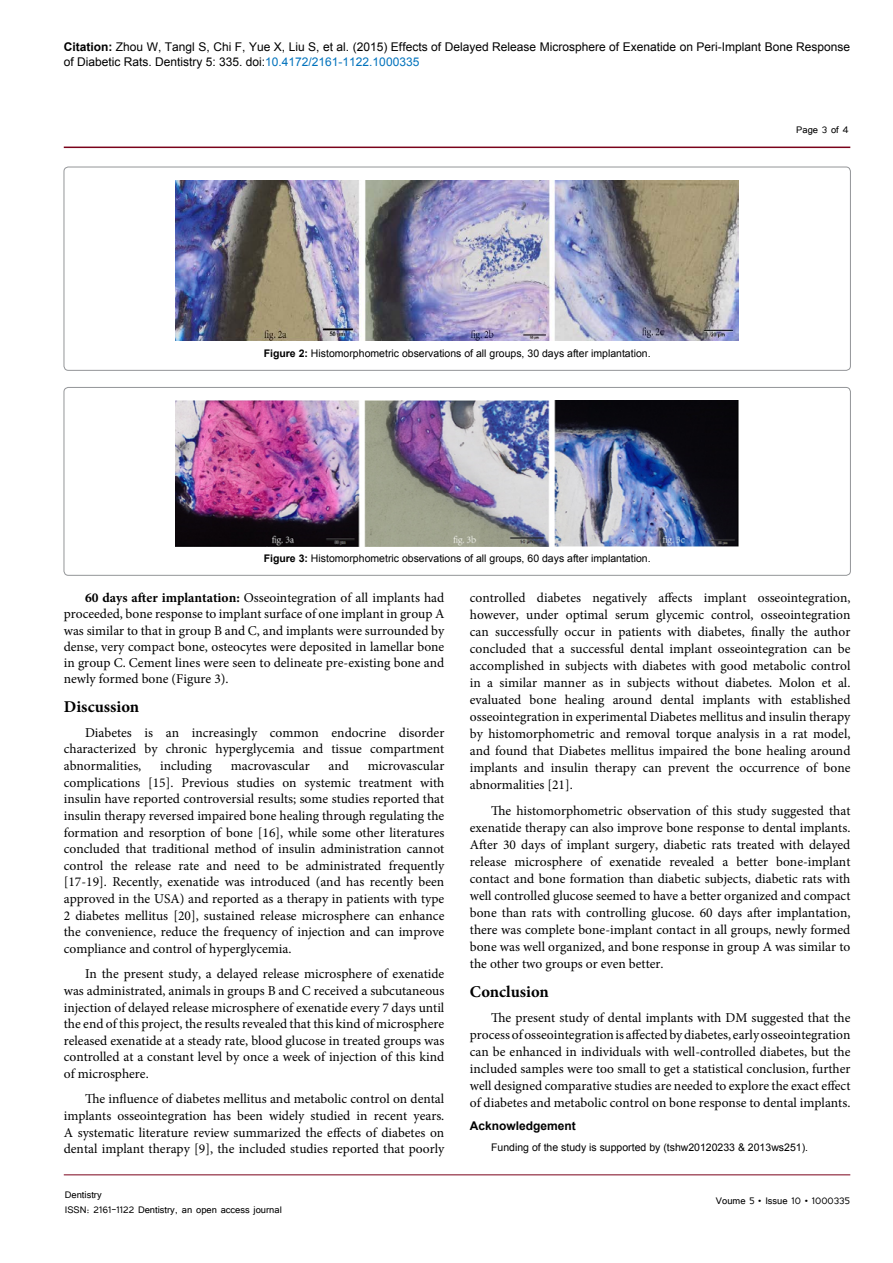
<style>
.page{position:relative;width:893px;height:1263px;background:#fff}
.page>*{position:absolute;margin:0;border:0;box-sizing:border-box;transform-origin:0 0}
.t1{font:700 16.5px "Minion Pro";color:#000}
.t2{font:13.5px/17px "Minion Pro";color:#000;text-align:justify}
.t3{font:12px/14.4px "Arial";color:#000}
.t4{font:12px/14.4px "Tunga";color:#000}
.t5{font:700 12px "Arial";color:#000}
.t6{font:10.5px "Arial";color:#000}
.s1{font-weight:700}
.s2{color:#0072bc}
</style>
<div class="page">
<hr style="left:64px;top:147px;width:786px;height:1px;background:#7a031b">
<hr style="left:64px;top:1174px;width:786px;height:1px;background:#7a031b">
<div style="left:64px;top:167px;width:786px;height:203px;border:1px solid #939598;border-radius:4px"></div>
<img style="left:176px;top:181px;width:563px;height:159px">
<div style="left:64px;top:387px;width:786px;height:188px;border:1px solid #939598;border-radius:4px"></div>
<img style="left:176px;top:401px;width:563px;height:145px">
<p class="t3" style="left:64px;top:40px;width:788px"><span class="s1">Citation:</span> Zhou W, Tangl S, Chi F, Yue X, Liu S, et al. (2015) Effects of Delayed Release Microsphere of Exenatide on Peri-Implant Bone Response of Diabetic Rats. Dentistry 5: 335. doi:<span class="s2">10.4172/2161-1122.1000335</span></p>
<p class="t6" style="left:264px;top:346px;width:388px"><span class="s1">Figure 2:</span> Histomorphometric observations of all groups, 30 days after implantation.</p>
<p class="t6" style="left:264px;top:552px;width:388px"><span class="s1">Figure 3:</span> Histomorphometric observations of all groups, 60 days after implantation.</p>
<p class="t4" style="left:796px;top:122px;width:54px">Page 3 of 4</p>
<p class="t2" style="left:64px;top:590px;width:382px;line-height:16.2px;text-indent:21px"><span class="s1">60 days after implantation:</span> Osseointegration of all implants had proceeded, bone response to implant surface of one implant in group A was similar to that in group B and C, and implants were surrounded by dense, very compact bone, osteocytes were deposited in lamellar bone in group C. Cement lines were seen to delineate pre-existing bone and newly formed bone (Figure 3).</p>
<p class="t1" style="left:64px;top:695px;width:77px">Discussion</p>
<p class="t2" style="left:64px;top:724px;width:382px;text-indent:21px">Diabetes is an increasingly common endocrine disorder characterized by chronic hyperglycemia and tissue compartment abnormalities,</p>
<p class="t2" style="left:64px;top:757px;width:382px;text-indent:304px">microvascular complications [15]. Previous studies on systemic treatment with insulin have reported controversial results; some studies reported that insulin therapy reversed impaired bone healing through regulating the formation and resorption of bone [16], while some other literatures concluded that traditional method of insulin administration cannot control the release rate and need to be administrated frequently [17-19]. Recently, exenatide was introduced (and has recently been approved in the USA) and reported as a therapy in patients with type 2 diabetes mellitus [20], sustained release microsphere can enhance the convenience, reduce the frequency of injection and can improve compliance and control of hyperglycemia.</p>
<p class="t2" style="left:64px;top:966px;width:382px;text-indent:21px">In the present study, a delayed release microsphere of exenatide was administrated, animals in groups B and C received a subcutaneous injection of delayed release microsphere of exenatide every 7 days until the end of this project, the results revealed that this kind of microsphere released exenatide at a steady rate, blood glucose in treated groups was controlled at a constant level by once a week of injection of this kind of microsphere.</p>
<p class="t2" style="left:64px;top:1091px;width:382px;text-indent:21px">The influence of diabetes mellitus and metabolic control on dental implants osseointegration has been widely studied in recent years.<br>A systematic literature review summarized the effects of diabetes on dental implant therapy [9], the included studies reported that poorly</p>
<p class="t2" style="left:160px;top:757px;width:53px">including</p>
<p class="t2" style="left:231px;top:757px;width:80px">macrovascular</p>
<p class="t2" style="left:328px;top:757px;width:22px">and</p>
<p class="t4" style="left:65px;top:1187px;width:219px">Dentistry<br>ISSN: 2161-1122 Dentistry, an open access journal</p>
<p class="t2" style="left:470px;top:589px;width:382px">controlled diabetes negatively affects implant osseointegration, however, under optimal serum glycemic control, osseointegration can successfully occur in patients with diabetes, finally the author concluded that a successful dental implant osseointegration can be accomplished in subjects with diabetes with good metabolic control in a similar manner as in subjects without diabetes. Molon et al. evaluated bone healing around dental implants with established osseointegration in experimental Diabetes mellitus and insulin therapy by histomorphometric and removal torque analysis in a rat model, and found that Diabetes mellitus impaired the bone healing around implants and insulin therapy can prevent the occurrence of bone abnormalities [21].</p>
<p class="t2" style="left:470px;top:802px;width:382px;text-indent:21px">The histomorphometric observation of this study suggested that exenatide therapy can also improve bone response to dental implants.<br>After 30 days of implant surgery, diabetic rats treated with delayed release microsphere of exenatide revealed a better bone-implant contact and bone formation than diabetic subjects, diabetic rats with well controlled glucose seemed to have a better organized and compact bone than rats with controlling glucose. 60 days after implantation, there was complete bone-implant contact in all groups, newly formed bone was well organized, and bone response in group A was similar to the other two groups or even better.</p>
<p class="t1" style="left:470px;top:980px;width:81px">Conclusion</p>
<p class="t2" style="left:470px;top:1009px;width:382px;text-indent:21px">The present study of dental implants with DM suggested that the process of osseointegration is affected by diabetes, early osseointegration can be enhanced in individuals with well-controlled diabetes, but the included samples were too small to get a statistical conclusion, further well designed comparative studies are needed to explore the exact effect of diabetes and metabolic control on bone response to dental implants.</p>
<p class="t5" style="left:470px;top:1118px;width:108px">Acknowledgement</p>
<p class="t6" style="left:491px;top:1141px;width:318px">Funding of the study is supported by (tshw20120233 &amp; 2013ws251).</p>
<p class="t4" style="left:716px;top:1193px;width:135px">Voume 5 • Issue 10 • 1000335</p>
</div>
